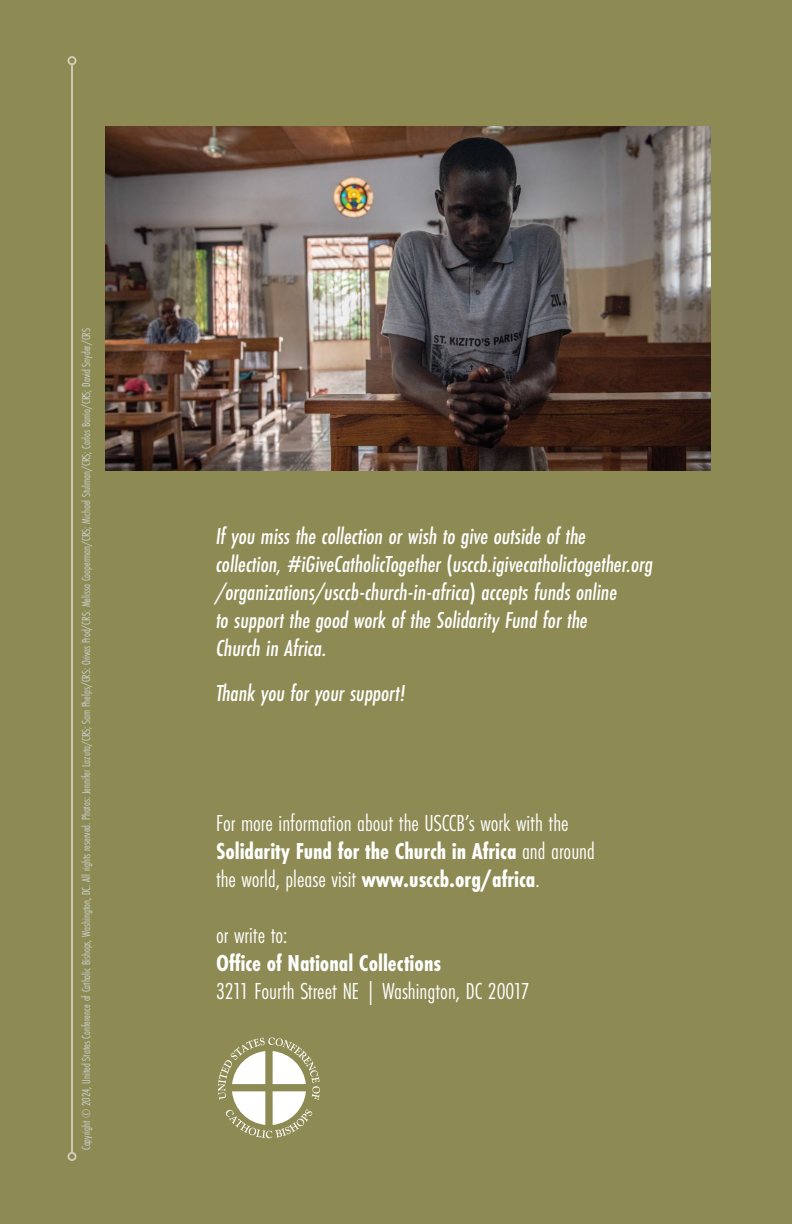
<style>
.page{position:relative;width:792px;height:1224px;background:#8d8a53}
.page>*{position:absolute;margin:0;border:0;box-sizing:border-box;transform-origin:0 0}
.t1{font:italic 500 24px/28px "Futura PT Cond";color:#fff}
.t2{font:24px/28px "Futura PT Cond";color:#fff}
.t3{font:700 24px "Futura PT Cond";color:#fff}
.t4{font:12px "Futura PT Cond";color:#d1d3d4}
.s1{font-style:normal}
.s2{font-weight:700}
</style>
<div class="page">
<hr style="left:71px;top:64px;width:2px;height:1089px;background:#d4d0bd">
<div style="left:68px;top:56px;width:8px;height:9px;border:2px solid #d4d0bd;border-radius:50%"></div>
<div style="left:68px;top:1152px;width:8px;height:9px;border:2px solid #d4d0bd;border-radius:50%"></div>
<svg style="left:218px;top:1037px;width:102px;height:101px"></svg>
<img style="left:105px;top:126px;width:606px;height:344px">
<p class="t4" style="left:79px;top:1150px;width:823px;rotate:-90deg">Copyright © 2024, United States Conference of Catholic Bishops, Washington, DC. All rights reserved. Photos: Jennifer Lazuta/CRS; Sam Phelps/CRS: Orivas Prod/CRS: Melissa Cooperman/CRS; Michael Stulman/CRS; Carlos Barrio/CRS; David Snyder/CRS</p>
<p class="t1" style="left:216px;top:522px;width:438px">If you miss the collection or wish to give outside of the collection, #iGiveCatholicTogether <span class="s1">(</span>usccb.igivecatholictogether.org /organizations/usccb-church-in-africa<span class="s1">)</span> accepts funds online<br>to support the good work of the Solidarity Fund for the<br>Church in Africa.</p>
<p class="t1" style="left:216px;top:678px;width:191px">Thank you for your support!</p>
<p class="t2" style="left:216px;top:809px;width:380px">For more information about the USCCB’s work with the<br><span class="s2">Solidarity Fund for the Church in Africa</span> and around the world, please visit <span class="s2">www.usccb.org/africa</span>.</p>
<p class="t2" style="left:216px;top:921px;width:73px">or write to:</p>
<p class="t3" style="left:216px;top:949px;width:227px">Office of National Collections</p>
<p class="t2" style="left:216px;top:977px;width:315px">3211 Fourth Street NE | Washington, DC 20017</p>
</div>
